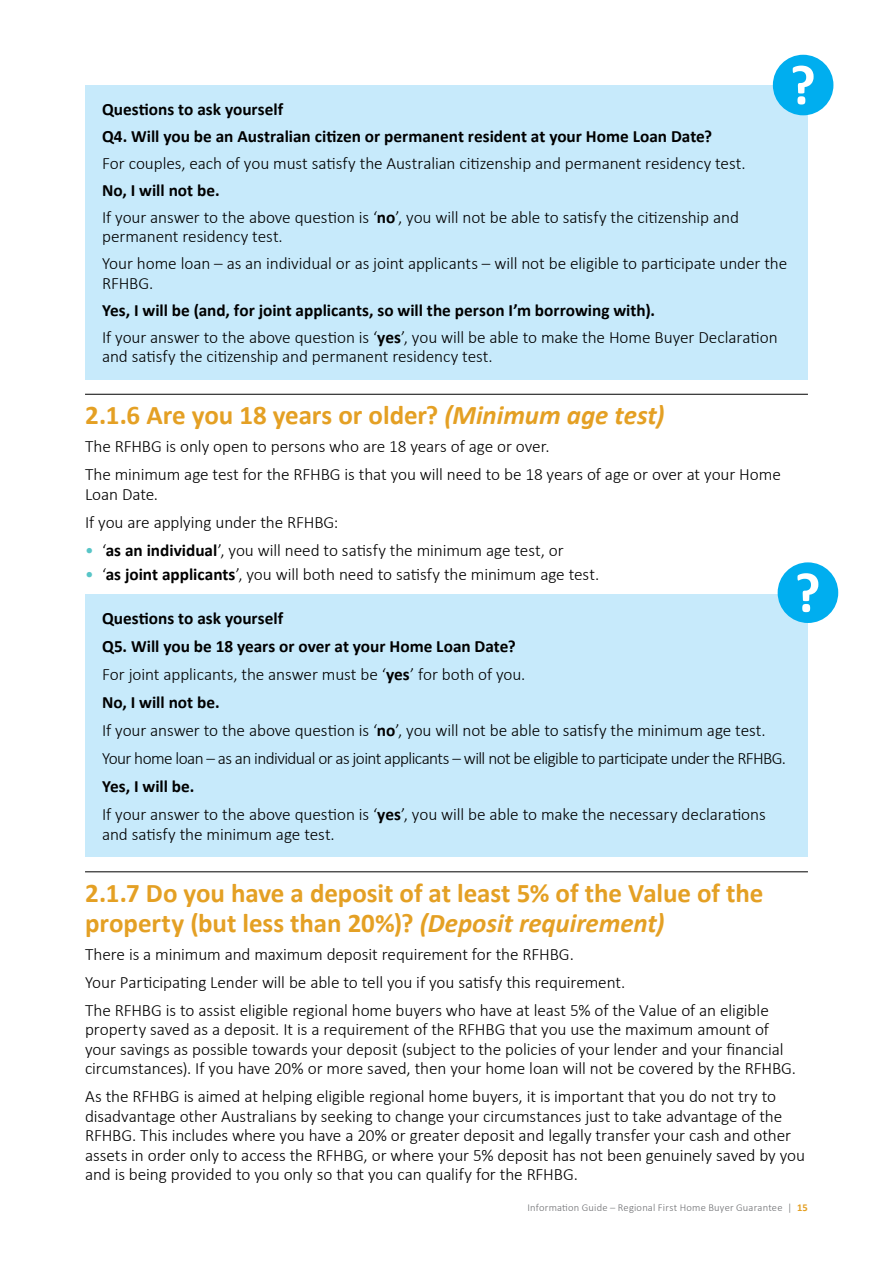
<style>
.page{position:relative;width:893px;height:1263px;background:#fff}
.page>*{position:absolute;margin:0;border:0;box-sizing:border-box;transform-origin:0 0}
.t1{font:700 27px/30px "Calibri";letter-spacing:-.005em;color:#e4a024}
.t2{font:300 17.25px/28px "Calibri";letter-spacing:-.005em;color:#000}
.t3{font:700 17.25px/27px "Calibri";color:#000}
.t4{font:300 10.5px "Calibri";letter-spacing:.02em;color:#6d6e71}
.s1{font-weight:700}
.s2{font-style:italic}
.s3{font-weight:400;color:#58c5c7}
.s4{font-weight:700;color:#e4a024}
</style>
<div class="page">
<div style="left:85px;top:85px;width:723px;height:294px;background:#c7eafb"></div>
<hr style="left:85px;top:394px;width:723px;height:1px;background:#000">
<div style="left:85px;top:594px;width:723px;height:263px;background:#c7eafb"></div>
<hr style="left:85px;top:871px;width:723px;height:1px;background:#000">
<div style="left:773px;top:55px;width:60px;height:60px;background:#00aeef;border-radius:50%"></div>
<svg style="left:793px;top:66px;width:21px;height:39px"></svg>
<div style="left:778px;top:562px;width:60px;height:61px;background:#00aeef;border-radius:50%"></div>
<svg style="left:797px;top:573px;width:21px;height:39px"></svg>
<p class="t3" style="left:102px;top:95px;width:612px">Questions to ask yourself<br>Q4. Will you be an Australian citizen or permanent resident at your Home Loan Date?</p>
<p class="t2" style="left:102px;top:149px;width:645px">For couples, each of you must satisfy the Australian citizenship and permanent residency test.</p>
<p class="t2" style="left:102px;top:176px;width:638px;line-height:27px"><span class="s1">No, I will not be.<br></span>If your answer to the above question is ‘<span class="s1">no</span>’, you will not be able to satisfy the citizenship and</p>
<p class="t2" style="left:102px;top:223px;width:687px;line-height:27px">permanent residency test.<br>Your home loan – as an individual or as joint applicants – will not be eligible to participate under the</p>
<p class="t2" style="left:102px;top:269px;width:53px">RFHBG.</p>
<p class="t2" style="left:102px;top:296px;width:677px;line-height:27px"><span class="s1">Yes, I will be (and, for joint applicants, so will the person I’m borrowing with).<br></span>If your answer to the above question is ‘<span class="s1">yes</span>’, you will be able to make the Home Buyer Declaration</p>
<p class="t2" style="left:102px;top:342px;width:392px">and satisfy the citizenship and permanent residency test.</p>
<h1 class="t1" style="left:85px;top:399px;width:581px">2.1.6 Are you 18 years or older? <span class="s2">(Minimum age test)</span></h1>
<p class="t2" style="left:85px;top:432px;width:697px">The RFHBG is only open to persons who are 18 years of age or over.<br>The minimum age test for the RFHBG is that you will need to be 18 years of age or over at your Home</p>
<p class="t2" style="left:85px;top:480px;width:255px">Loan Date.<br>If you are applying under the RFHBG:</p>
<p class="t2" style="left:85px;top:536px;width:480px"><span class="s3">•</span> ‘<span class="s1">as an individual</span>’, you will need to satisfy the minimum age test, or</p>
<p class="t2" style="left:85px;top:560px;width:516px"><span class="s3">•</span> ‘<span class="s1">as joint applicants</span>’, you will both need to satisfy the minimum age test.</p>
<p class="t2" style="left:102px;top:604px;width:686px"><span class="s1">Questions to ask yourself<br>Q5. Will you be 18 years or over at your Home Loan Date?<br></span>For joint applicants, the answer must be ‘<span class="s1">yes</span>’ for both of you.<br><span class="s1">No, I will not be.<br></span>If your answer to the above question is ‘<span class="s1">no</span>’, you will not be able to satisfy the minimum age test.<br>Your home loan – as an individual or as joint applicants – will not be eligible to participate under the RFHBG.</p>
<p class="t2" style="left:102px;top:772px;width:665px"><span class="s1">Yes, I will be.<br></span>If your answer to the above question is ‘<span class="s1">yes</span>’, you will be able to make the necessary declarations</p>
<p class="t2" style="left:102px;top:820px;width:234px">and satisfy the minimum age test.</p>
<h1 class="t1" style="left:85px;top:877px;width:680px">2.1.7 Do you have a deposit of at least 5% of the Value of the property (but less than 20%)? <span class="s2">(Deposit requirement)</span></h1>
<p class="t2" style="left:85px;top:940px;width:685px">There is a minimum and maximum deposit requirement for the RFHBG.<br>Your Participating Lender will be able to tell you if you satisfy this requirement.<br>The RFHBG is to assist eligible regional home buyers who have at least 5% of the Value of an eligible</p>
<p class="t2" style="left:85px;top:1020px;width:713px;line-height:19.5px">property saved as a deposit. It is a requirement of the RFHBG that you use the maximum amount of your savings as possible towards your deposit (subject to the policies of your lender and your financial circumstances). If you have 20% or more saved, then your home loan will not be covered by the RFHBG.</p>
<p class="t2" style="left:85px;top:1087px;width:722px;line-height:19.5px">As the RFHBG is aimed at helping eligible regional home buyers, it is important that you do not try to disadvantage other Australians by seeking to change your circumstances just to take advantage of the RFHBG. This includes where you have a 20% or greater deposit and legally transfer your cash and other assets in order only to access the RFHBG, or where your 5% deposit has not been genuinely saved by you and is being provided to you only so that you can qualify for the RFHBG.</p>
<p class="t4" style="left:527px;top:1201px;width:282px">Information Guide – Regional First Home Buyer Guarantee | <span class="s4">15</span></p>
</div>
